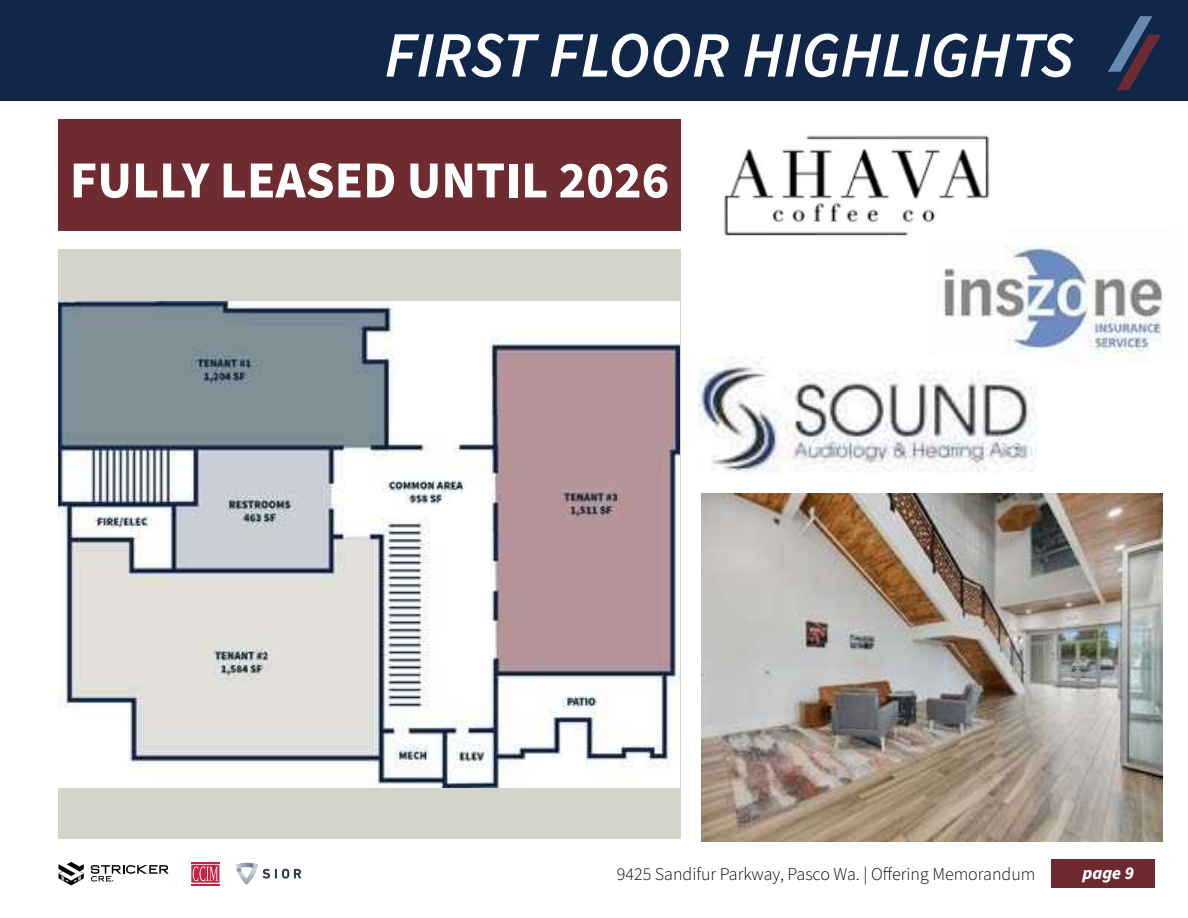
<style>
.page{position:relative;width:1188px;height:918px;background:#fff}
.page>*{position:absolute;margin:0;border:0;box-sizing:border-box;transform-origin:0 0}
.t1{font:italic 600 64.65px "Source Sans Pro";color:#fff}
.t2{font:700 52.05px "Source Sans Pro";color:#fff}
.t3{font:300 18px "Source Sans Pro";color:#000}
.t4{font:italic 700 18px "Source Sans Pro";color:#fff}
</style>
<div class="page">
<div style="left:1051px;top:859px;width:104px;height:29px;background:#6d2a31"></div>
<svg style="left:58px;top:862px;width:26px;height:23px"></svg>
<svg style="left:91px;top:865px;width:78px;height:17px"></svg>
<hr style="left:191px;top:884px;width:28px;height:2px;background:#ca2042">
<svg style="left:191px;top:862px;width:28px;height:21px"></svg>
<svg style="left:236px;top:863px;width:21px;height:22px"></svg>
<svg style="left:263px;top:869px;width:38px;height:10px"></svg>
<div style="left:0;top:0;width:1188px;height:101px;background:#11274a"></div>
<div style="left:58px;top:119px;width:623px;height:112px;background:#6e2b30"></div>
<svg style="left:1108px;top:16px;width:53px;height:74px"></svg>
<div style="left:58px;top:250px;width:623px;height:589px;background:#d4d3cc"></div>
<img style="left:58px;top:301px;width:621px;height:487px">
<img style="left:944px;top:245px;width:220px;height:111px">
<img style="left:702px;top:494px;width:460px;height:347px">
<img style="left:724px;top:135px;width:266px;height:101px">
<img style="left:699px;top:356px;width:338px;height:117px">
<h1 class="t1" style="left:384px;top:12px;width:691px">FIRST FLOOR HIGHLIGHTS</h1>
<h2 class="t2" style="left:70px;top:145px;width:601px">FULLY LEASED UNTIL 2026</h2>
<p class="t3" style="left:617px;top:862px;width:420px">9425 Sandifur Parkway, Pasco Wa. | Offering Memorandum</p>
<p class="t4" style="left:1082px;top:860px;width:53px">page 9</p>
</div>
